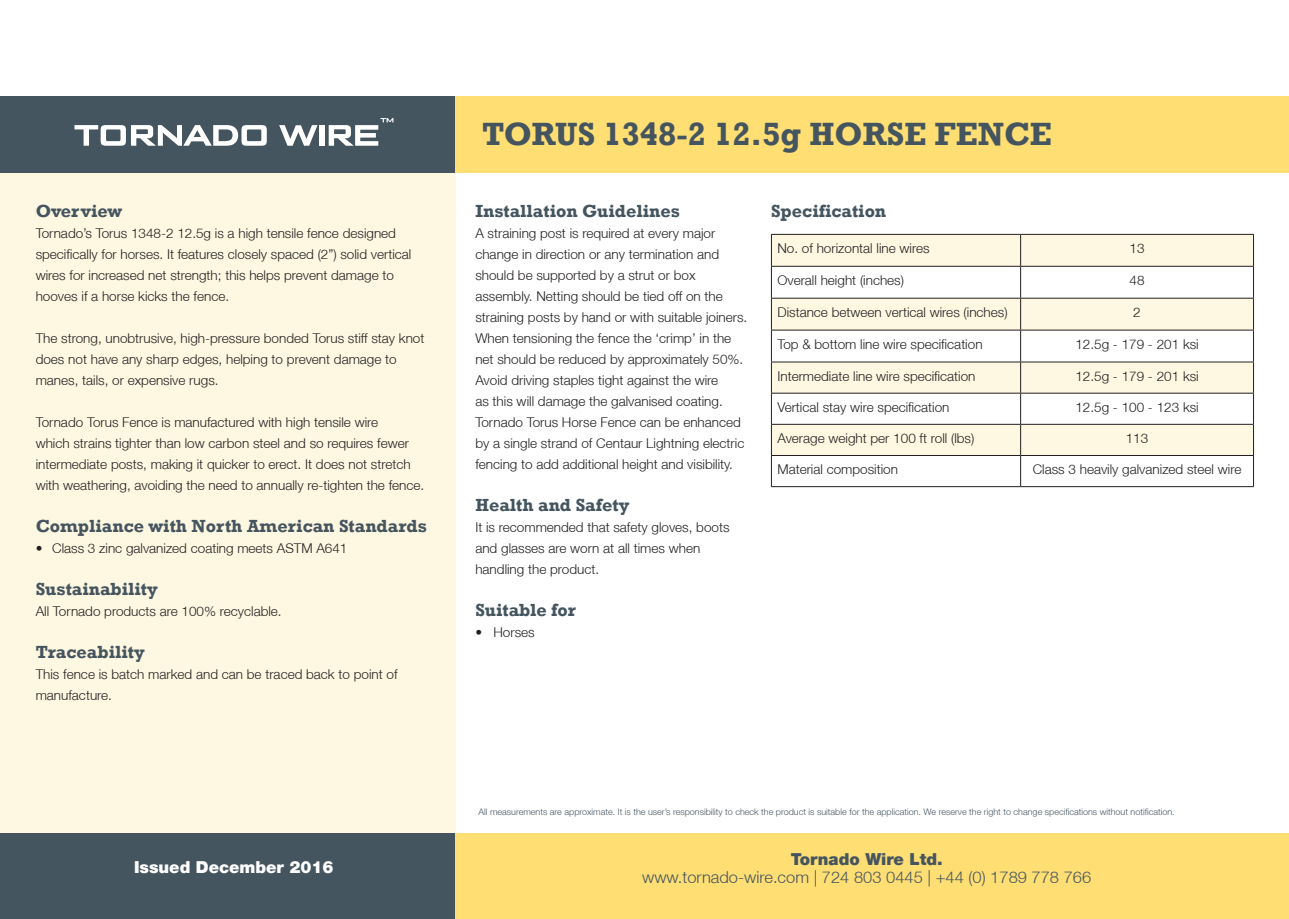
<style>
.page{position:relative;width:1289px;height:919px;background:#fff}
.page>*{position:absolute;margin:0;border:0;box-sizing:border-box;transform-origin:0 0}
.t1{font:700 33px "Rockwell";color:#45555f}
.t2{font:700 18px "Rockwell";color:#45555f}
.t3{font:300 16.5px "Helvetica Neue LT";color:#45555f}
.t4{font:900 16.5px "Helvetica Neue LT";color:#fff}
.t5{font:900 16.5px "Helvetica Neue LT";color:#45555f}
.t6{font:300 13.5px/21px "Helvetica Neue LT";color:#231f20}
.t7{font:300 9px "Helvetica Neue LT";color:#45555f}
</style>
<div class="page">
<div style="left:0;top:168px;width:455px;height:665px;background:#fef7e1"></div>
<div style="left:772px;top:235px;width:481px;height:158px;background:#fef7e1"></div>
<svg style="left:772px;top:267px;width:481px;height:94px"></svg>
<svg style="left:772px;top:394px;width:481px;height:92px"></svg>
<hr style="left:771px;top:234px;width:249px;height:1px;background:#231f20">
<hr style="left:771px;top:235px;width:1px;height:31px;background:#231f20">
<hr style="left:1020px;top:234px;width:233px;height:1px;background:#231f20">
<hr style="left:1020px;top:235px;width:1px;height:31px;background:#231f20">
<hr style="left:1253px;top:235px;width:1px;height:31px;background:#231f20">
<hr style="left:771px;top:266px;width:249px;height:1px;background:#231f20">
<hr style="left:771px;top:266px;width:1px;height:32px;background:#231f20">
<hr style="left:1020px;top:266px;width:233px;height:1px;background:#231f20">
<hr style="left:1020px;top:266px;width:1px;height:32px;background:#231f20">
<hr style="left:1253px;top:266px;width:1px;height:32px;background:#231f20">
<hr style="left:771px;top:298px;width:249px;height:1px;background:#231f20">
<hr style="left:771px;top:298px;width:1px;height:32px;background:#231f20">
<hr style="left:1020px;top:298px;width:233px;height:1px;background:#231f20">
<hr style="left:1020px;top:298px;width:1px;height:32px;background:#231f20">
<hr style="left:1253px;top:298px;width:1px;height:32px;background:#231f20">
<hr style="left:771px;top:330px;width:249px;height:1px;background:#231f20">
<hr style="left:771px;top:330px;width:1px;height:31px;background:#231f20">
<hr style="left:1020px;top:330px;width:233px;height:1px;background:#231f20">
<hr style="left:1020px;top:330px;width:1px;height:31px;background:#231f20">
<hr style="left:1253px;top:330px;width:1px;height:31px;background:#231f20">
<hr style="left:771px;top:361px;width:249px;height:1px;background:#231f20">
<hr style="left:771px;top:362px;width:1px;height:31px;background:#231f20">
<hr style="left:1020px;top:361px;width:233px;height:1px;background:#231f20">
<hr style="left:1020px;top:362px;width:1px;height:31px;background:#231f20">
<hr style="left:1253px;top:362px;width:1px;height:31px;background:#231f20">
<hr style="left:771px;top:393px;width:249px;height:1px;background:#231f20">
<hr style="left:771px;top:393px;width:1px;height:31px;background:#231f20">
<hr style="left:1020px;top:393px;width:233px;height:1px;background:#231f20">
<hr style="left:1020px;top:393px;width:1px;height:31px;background:#231f20">
<hr style="left:1253px;top:393px;width:1px;height:31px;background:#231f20">
<hr style="left:771px;top:424px;width:249px;height:1px;background:#231f20">
<hr style="left:771px;top:424px;width:1px;height:31px;background:#231f20">
<hr style="left:1020px;top:424px;width:233px;height:1px;background:#231f20">
<hr style="left:1020px;top:424px;width:1px;height:31px;background:#231f20">
<hr style="left:1253px;top:424px;width:1px;height:31px;background:#231f20">
<hr style="left:771px;top:455px;width:249px;height:1px;background:#231f20">
<hr style="left:771px;top:456px;width:1px;height:30px;background:#231f20">
<hr style="left:1020px;top:455px;width:233px;height:1px;background:#231f20">
<hr style="left:1020px;top:456px;width:1px;height:30px;background:#231f20">
<hr style="left:1253px;top:456px;width:1px;height:30px;background:#231f20">
<hr style="left:771px;top:486px;width:249px;height:1px;background:#231f20">
<hr style="left:1020px;top:486px;width:233px;height:1px;background:#231f20">
<div style="left:0;top:96px;width:455px;height:76px;background:#45555f"></div>
<div style="left:455px;top:96px;width:833px;height:76px;background:#ffde74"></div>
<div style="left:455px;top:833px;width:833px;height:85px;background:#ffde74"></div>
<div style="left:0;top:833px;width:455px;height:85px;background:#45555f"></div>
<svg style="left:74px;top:125px;width:193px;height:21px"></svg>
<svg style="left:279px;top:125px;width:38px;height:21px"></svg>
<div style="left:319px;top:125px;width:6px;height:21px;background:#fff"></div>
<svg style="left:329px;top:118px;width:64px;height:28px"></svg>
<h2 class="t2" style="left:36px;top:204px;width:88px">Overview</h2>
<p class="t6" style="left:36px;top:223px;width:377px">Tornado’s Torus 1348-2 12.5g is a high tensile fence designed specifically for horses. It features closely spaced (2”) solid vertical wires for increased net strength; this helps prevent damage to hooves if a horse kicks the fence.</p>
<p class="t6" style="left:36px;top:328px;width:390px">The strong, unobtrusive, high-pressure bonded Torus stiff stay knot does not have any sharp edges, helping to prevent damage to manes, tails, or expensive rugs.</p>
<p class="t6" style="left:36px;top:412px;width:390px">Tornado Torus Fence is manufactured with high tensile wire<br>which strains tighter than low carbon steel and so requires fewer intermediate posts, making it quicker to erect. It does not stretch with weathering, avoiding the need to annually re-tighten the fence.</p>
<h2 class="t2" style="left:36px;top:519px;width:392px">Compliance with North American Standards</h2>
<p class="t6" style="left:36px;top:538px;width:313px">• Class 3 zinc galvanized coating meets ASTM A641</p>
<h2 class="t2" style="left:36px;top:582px;width:124px">Sustainability</h2>
<p class="t6" style="left:36px;top:601px;width:247px">All Tornado products are 100% recyclable.</p>
<h2 class="t2" style="left:36px;top:645px;width:110px">Traceability</h2>
<p class="t6" style="left:36px;top:664px;width:363px">This fence is batch marked and can be traced back to point of manufacture.</p>
<p class="t4" style="left:134px;top:858px;width:201px">Issued December 2016</p>
<h1 class="t1" style="left:482px;top:123px;width:571px">TORUS 1348-2 12.5g HORSE FENCE</h1>
<h2 class="t2" style="left:475px;top:204px;width:206px">Installation Guidelines</h2>
<h2 class="t2" style="left:771px;top:204px;width:117px">Specification</h2>
<p class="t6" style="left:475px;top:223px;width:273px">A straining post is required at every major change in direction or any termination and should be supported by a strut or box assembly. Netting should be tied off on the straining posts by hand or with suitable joiners.<br>When tensioning the fence the ‘crimp’ in the net should be reduced by approximately 50%.<br>Avoid driving staples tight against the wire<br>as this will damage the galvanised coating.<br>Tornado Torus Horse Fence can be enhanced by a single strand of Centaur Lightning electric fencing to add additional height and visibility.</p>
<h2 class="t2" style="left:475px;top:498px;width:155px">Health and Safety</h2>
<p class="t6" style="left:475px;top:517px;width:256px">It is recommended that safety gloves, boots and glasses are worn at all times when handling the product.</p>
<h2 class="t2" style="left:475px;top:603px;width:102px">Suitable for</h2>
<p class="t6" style="left:475px;top:622px;width:61px">• Horses</p>
<p class="t6" style="left:777px;top:239px;width:154px">No. of horizontal line wires</p>
<p class="t6" style="left:1129px;top:239px;width:17px">13</p>
<p class="t6" style="left:777px;top:270px;width:128px">Overall height (inches)</p>
<p class="t6" style="left:1129px;top:270px;width:17px">48</p>
<p class="t6" style="left:777px;top:302px;width:232px">Distance between vertical wires (inches)</p>
<p class="t6" style="left:1133px;top:302px;width:9px">2</p>
<p class="t6" style="left:777px;top:333px;width:207px">Top &amp; bottom line wire specification</p>
<p class="t6" style="left:1075px;top:334px;width:125px">12.5g - 179 - 201 ksi</p>
<p class="t6" style="left:777px;top:365px;width:200px">Intermediate line wire specification</p>
<p class="t6" style="left:1075px;top:366px;width:125px">12.5g - 179 - 201 ksi</p>
<p class="t6" style="left:777px;top:396px;width:174px">Vertical stay wire specification</p>
<p class="t6" style="left:1075px;top:397px;width:125px">12.5g - 100 - 123 ksi</p>
<p class="t6" style="left:777px;top:428px;width:198px">Average weight per 100 ft roll (lbs)</p>
<p class="t6" style="left:1125px;top:428px;width:24px">113</p>
<p class="t6" style="left:777px;top:459px;width:122px">Material composition</p>
<p class="t6" style="left:1032px;top:459px;width:210px">Class 3 heavily galvanized steel wire</p>
<p class="t7" style="left:478px;top:805px;width:697px">All measurements are approximate. It is the user’s responsibility to check the product is suitable for the application. We reserve the right to change specifications without notification.</p>
<p class="t5" style="left:790px;top:849px;width:153px">Tornado Wire Ltd.</p>
<p class="t3" style="left:642px;top:870px;width:450px">www.tornado-wire.com | 724 803 0445 | +44 (0) 1789 778 766</p>
</div>
